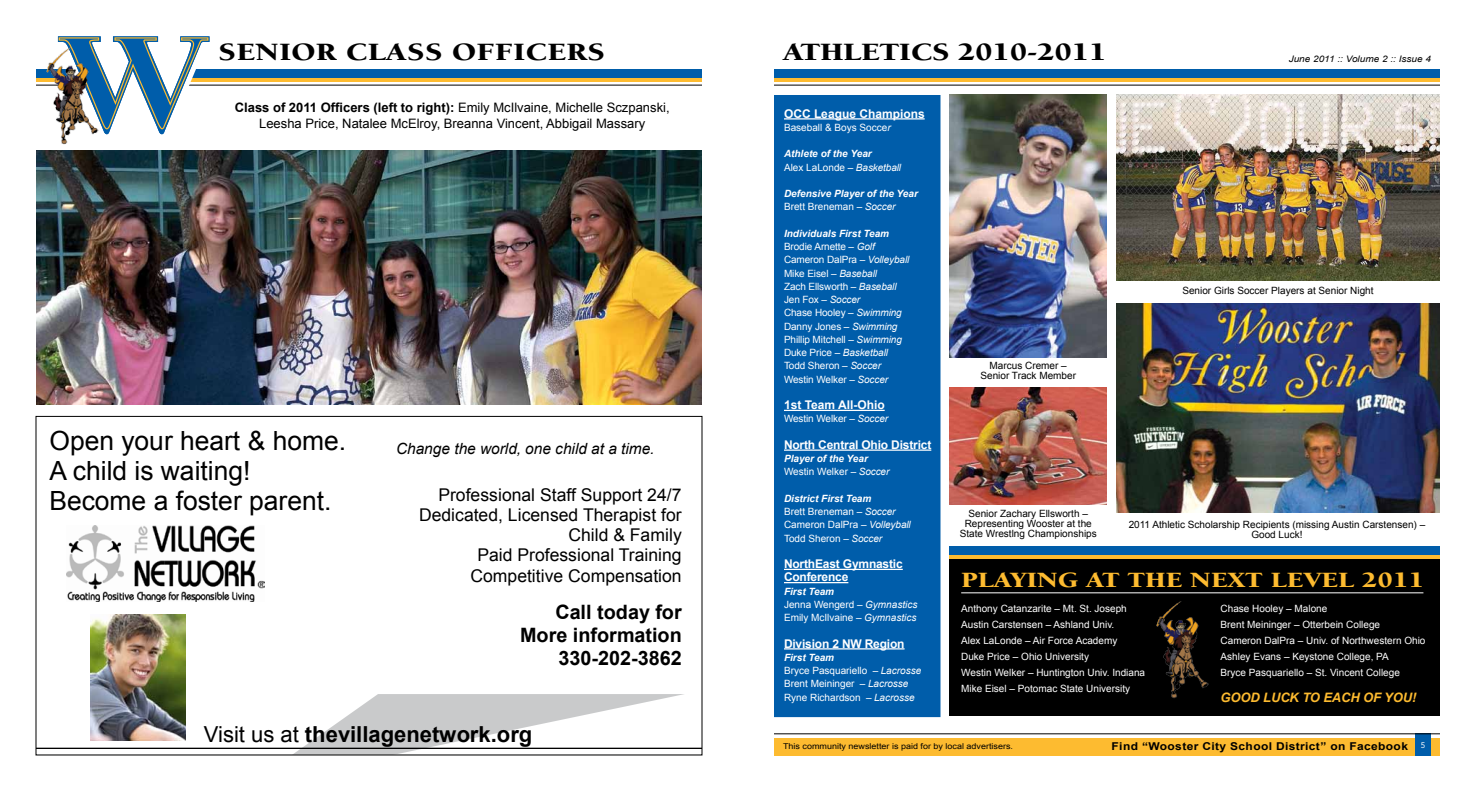
<style>
.page{position:relative;width:1476px;height:792px;background:#fff}
.page>*{position:absolute;margin:0;border:0;box-sizing:border-box;transform-origin:0 0}
.t1{font:26.4px/30.4px "Arial";color:#000}
.t2{font:900 25.6px "Berkeley";color:#000;scale:1.24 1}
.t3{font:900 22.4px "Berkeley";color:#fdbb30;scale:1.25 1}
.t4{font:700 22px "Arial";color:#000}
.t5{font:700 19.8px/22.8px "Arial";color:#000;text-align:right}
.t6{font:17.6px/20.2px "Arial";color:#000;text-align:right}
.t7{font:italic 15.4px "Arial";color:#000}
.t8{font:13px/16px "Arial";color:#000;text-align:center}
.t9{font:italic 700 13px "Arial";letter-spacing:-.01em;color:#fdbb30}
.t10{font:700 12px/13.2px "Arial";letter-spacing:-.015em;color:#fff}
.t11{font:700 10.8px "Arial";letter-spacing:.03em;color:#000;scale:1.11 1}
.t12{font:10px/13.3px "Arial";color:#fff}
.t13{font:10px/10px "Arial";color:#000;text-align:center}
.t14{font:italic 700 10px/13.2px "Arial";color:#fff}
.t15{font:italic 9px "Arial";color:#000;scale:1.11 1}
.t16{font:8.1px "Arial";color:#000;scale:1.11 1}
.t17{font:8px "Avenir";color:#fff}
.s1{font-weight:700}
.s2{font-weight:400}
.s3{font-style:italic}
.s4{font-weight:400;font-style:normal}
.s5{font-weight:700;font-style:italic}
</style>
<div class="page">
<div style="left:774px;top:95px;width:166px;height:622px;background:#005daa"></div>
<img style="left:36px;top:150px;width:666px;height:255px">
<div style="left:36px;top:70px;width:666px;height:8px;background:#005daa"></div>
<hr style="left:36px;top:78px;width:666px;height:4px;background:#fdbb30">
<hr style="left:36px;top:85px;width:666px;height:1px;background:#000">
<svg style="left:58px;top:36px;width:154px;height:99px"></svg>
<img style="left:43px;top:45px;width:56px;height:100px">
<div style="left:774px;top:70px;width:666px;height:8px;background:#005daa"></div>
<hr style="left:774px;top:78px;width:666px;height:4px;background:#fdbb30">
<hr style="left:774px;top:85px;width:666px;height:1px;background:#000">
<div style="left:774px;top:738px;width:666px;height:18px;background:#fdbb30"></div>
<div style="left:1415px;top:734px;width:16px;height:22px;background:#005daa"></div>
<hr style="left:774px;top:734px;width:666px;height:1px;background:#000">
<img style="left:950px;top:95px;width:157px;height:262px">
<img style="left:950px;top:388px;width:157px;height:117px">
<img style="left:1116px;top:95px;width:324px;height:186px">
<img style="left:1116px;top:303px;width:324px;height:210px">
<svg style="left:38px;top:525px;width:662px;height:223px"></svg>
<img style="left:91px;top:615px;width:94px;height:126px">
<hr style="left:784px;top:118px;width:141px;height:2px;background:#fff">
<hr style="left:784px;top:410px;width:101px;height:1px;background:#fff">
<hr style="left:784px;top:450px;width:147px;height:1px;background:#fff">
<hr style="left:784px;top:569px;width:119px;height:1px;background:#fff">
<hr style="left:784px;top:582px;width:64px;height:1px;background:#fff">
<hr style="left:784px;top:648px;width:121px;height:2px;background:#fff">
<div style="left:950px;top:556px;width:490px;height:160px;background:#000"></div>
<div style="left:950px;top:546px;width:490px;height:9px;background:#005daa"></div>
<hr style="left:950px;top:555px;width:490px;height:4px;background:#fdbb30">
<hr style="left:961px;top:592px;width:462px;height:1px;background:#fff">
<img style="left:1156px;top:601px;width:53px;height:97px">
<h2 class="t2" style="left:219px;top:38px;width:206px">SENIOR CLASS OFF</h2>
<h2 class="t2" style="left:513px;top:38px;width:75px">ICERS</h2>
<h2 class="t2" style="left:783px;top:38px;width:263px">ATHLETICS 2010-2011</h2>
<p class="t15" style="left:1289px;top:53px;width:130px">June 2011 :: Volume 2 :: Issue 4</p>
<h3 class="t8" style="left:235px;top:100px;width:436px"><span class="s1">Class of 2011 Officers (left to right):</span> Emily McIlvaine, Michelle Sczpanski,<br>Leesha Price, Natalee McElroy, Breanna Vincent, Abbigail Massary</h3>
<h1 class="t1" style="left:50px;top:425px;width:298px">Open your heart &amp; home.<br>A child is waiting!<br>Become a foster parent.</h1>
<h3 class="t7" style="left:396px;top:439px;width:260px">Change the world, one child at a time.</h3>
<h3 class="t6" style="left:419px;top:485px;width:264px">Professional Staff Support 24/7<br>Dedicated, Licensed Therapist for<br>Child &amp; Family<br>Paid Professional Training<br>Competitive Compensation</h3>
<h3 class="t5" style="left:520px;top:601px;width:163px">Call today for<br>More information<br>330-202-3862</h3>
<h3 class="t4" style="left:204px;top:720px;width:330px"><span class="s2">Visit us at</span> thevillagenetwork.org</h3>
<p class="t10" style="left:784px;top:107px;width:142px">OCC League Champions</p>
<p class="t12" style="left:784px;top:121px;width:108px">Baseball &amp; Boys Socce<span class="s3">r</span></p>
<p class="t14" style="left:784px;top:148px;width:119px">Athlete of the Year<br><span class="s4">Alex LaLonde –</span> <span class="s2">Basketball</span></p>
<p class="t14" style="left:784px;top:187px;width:135px">Defensive Player of the Year<br><span class="s4">Brett Breneman –</span> <span class="s2">Soccer</span></p>
<p class="t12" style="left:784px;top:227px;width:127px"><span class="s5">Individuals First Team<br></span>Brodie Arnette – <span class="s3">Golf<br></span>Cameron DalPra – <span class="s3">Volleyball<br></span>Mike Eisel – <span class="s3">Baseball<br></span>Zach Ellsworth – <span class="s3">Baseball<br></span>Jen Fox – <span class="s3">Soccer<br></span>Chase Hooley – <span class="s3">Swimming<br></span>Danny Jones – <span class="s3">Swimming<br></span>Phillip Mitchell – <span class="s3">Swimming<br></span>Duke Price – <span class="s3">Basketball<br></span>Todd Sheron – <span class="s3">Soccer<br></span>Westin Welker – <span class="s3">Soccer</span></p>
<p class="t10" style="left:784px;top:399px;width:102px">1st Team All-Ohio</p>
<p class="t12" style="left:784px;top:412px;width:106px">Westin Welker – <span class="s3">Soccer</span></p>
<p class="t10" style="left:784px;top:438px;width:149px">North Central Ohio District</p>
<p class="t14" style="left:784px;top:452px;width:107px">Player of the Year<br><span class="s4">Westin Welker –</span> <span class="s2">Soccer</span></p>
<p class="t12" style="left:784px;top:492px;width:128px"><span class="s5">District First Team<br></span>Brett Breneman – <span class="s3">Soccer<br></span>Cameron DalPra – <span class="s3">Volleyball<br></span>Todd Sheron – <span class="s3">Soccer</span></p>
<p class="t10" style="left:784px;top:558px;width:120px">NorthEast Gymnastic<br>Conference</p>
<p class="t12" style="left:784px;top:585px;width:135px"><span class="s5">First Team<br></span>Jenna Wengerd – <span class="s3">Gymnastics<br></span>Emily McIlvaine – <span class="s3">Gymnastics</span></p>
<p class="t10" style="left:784px;top:637px;width:122px">Division 2 NW Region</p>
<p class="t12" style="left:784px;top:651px;width:139px"><span class="s5">First Team<br></span>Bryce Pasquariello – <span class="s3">Lacrosse<br></span>Brent Meininger – <span class="s3">Lacrosse<br></span>Ryne Richardson – <span class="s3">Lacrosse</span></p>
<p class="t13" style="left:980px;top:361px;width:97px">Marcus Cremer –<br>Senior Track Member</p>
<p class="t13" style="left:1182px;top:286px;width:193px">Senior Girls Soccer Players at Senior Night</p>
<p class="t13" style="left:960px;top:509px;width:139px">Senior Zachary Ellsworth –<br>Representing Wooster at the<br>State Wrestlng Championships</p>
<p class="t13" style="left:1129px;top:520px;width:298px">2011 Athletic Scholarship Recipients (missing Austin Carstensen) –<br>Good Luck!</p>
<h3 class="t3" style="left:961px;top:568px;width:372px">PLAYING AT THE NEXT LEVEL 2011</h3>
<p class="t12" style="left:961px;top:600px;width:185px;line-height:16px">Anthony Catanzarite – Mt. St. Joseph Austin Carstensen – Ashland Univ.<br>Alex LaLonde – Air Force Academy<br>Duke Price – Ohio University<br>Westin Welker – Huntington Univ. Indiana Mike Eisel – Potomac State University</p>
<p class="t12" style="left:1221px;top:600px;width:206px;line-height:16px">Chase Hooley – Malone<br>Brent Meininger – Otterbein College<br>Cameron DalPra – Univ. of Northwestern Ohio Ashley Evans – Keystone College, PA<br>Bryce Pasquariello – St. Vincent College</p>
<h3 class="t9" style="left:1221px;top:689px;width:21px">Good</h3>
<h3 class="t9" style="left:1263px;top:689px;width:155px">Luck to ea ch of yo u!</h3>
<p class="t16" style="left:783px;top:741px;width:209px">This community newsletter is paid for by local advertisers.</p>
<p class="t17" style="left:1421px;top:740px;width:6px">5</p>
<p class="t11" style="left:1112px;top:739px;width:269px">Find “Wooster City School District” on Facebook</p>
</div>
